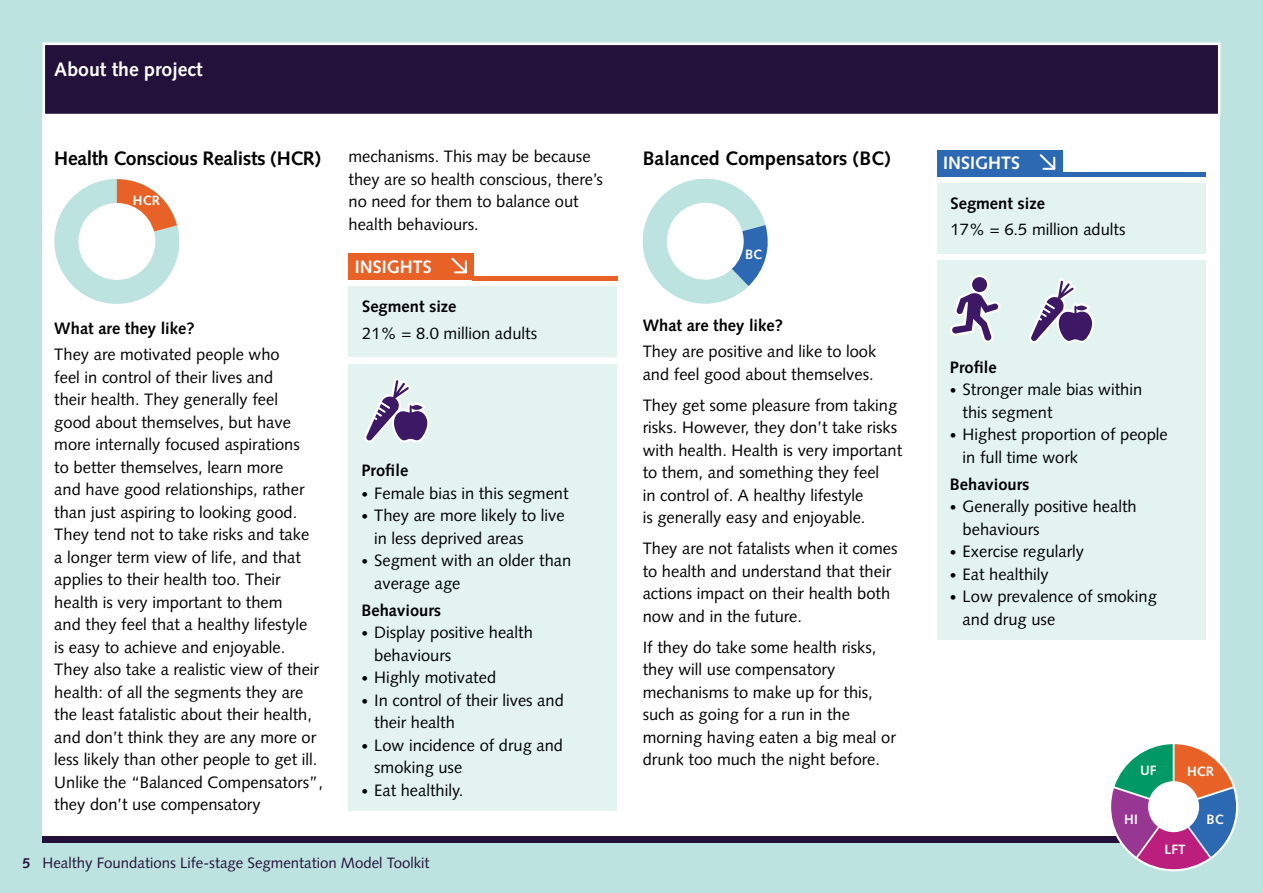
<style>
.page{position:relative;width:1263px;height:893px;background:#bde3e0}
.page>*{position:absolute;margin:0;border:0;box-sizing:border-box;transform-origin:0 0}
.t1{font:700 19.5px "Syntax";letter-spacing:-.02em;color:#000}
.t2{font:700 19.5px "Syntax";color:#000}
.t3{font:700 19.5px "Syntax";color:#fff}
.t4{font:700 18px "Syntax";color:#fff}
.t5{font:16.5px/22.5px "Syntax";color:#000}
.t6{font:700 16.5px "Syntax";color:#000}
.t7{font:15px "Syntax";color:#24113b}
.t8{font:700 14.25px "Syntax";color:#24113b}
.t9{font:700 13.5px "Syntax";color:#fff}
.s1{font-size:13.5px}
</style>
<div class="page">
<div style="left:43px;top:114px;width:1177px;height:723px;background:#fff"></div>
<div style="left:43px;top:837px;width:1177px;height:6px;background:#24113b"></div>
<svg style="left:1111px;top:744px;width:125px;height:125px"></svg>
<div style="left:1148px;top:781px;width:51px;height:51px;background:#fff;border-radius:50%"></div>
<div style="left:54px;top:179px;width:125px;height:125px;background:#bde3e0;border-radius:50%"></div>
<svg style="left:117px;top:179px;width:60px;height:62px"></svg>
<div style="left:78px;top:203px;width:77px;height:77px;background:#fff;border-radius:50%"></div>
<div style="left:348px;top:253px;width:126px;height:27px;background:#e86227"></div>
<svg style="left:451px;top:257px;width:16px;height:17px"></svg>
<hr style="left:472px;top:276px;width:145px;height:4px;background:#e86227">
<div style="left:348px;top:287px;width:269px;height:70px;background:#e3f3f0"></div>
<div style="left:348px;top:364px;width:269px;height:446px;background:#e3f3f0"></div>
<svg style="left:364px;top:378px;width:66px;height:65px"></svg>
<div style="left:643px;top:179px;width:125px;height:125px;background:#bde3e0;border-radius:50%"></div>
<svg style="left:732px;top:225px;width:36px;height:61px"></svg>
<div style="left:667px;top:203px;width:77px;height:77px;background:#fff;border-radius:50%"></div>
<div style="left:937px;top:150px;width:125px;height:27px;background:#2d68b2"></div>
<svg style="left:1039px;top:154px;width:17px;height:16px"></svg>
<div style="left:1060px;top:172px;width:145px;height:5px;background:#2d68b2"></div>
<div style="left:937px;top:183px;width:268px;height:70px;background:#e3f3f0"></div>
<div style="left:937px;top:260px;width:268px;height:379px;background:#e3f3f0"></div>
<svg style="left:950px;top:275px;width:51px;height:68px"></svg>
<svg style="left:1029px;top:278px;width:65px;height:65px"></svg>
<div style="left:43px;top:43px;width:1177px;height:73px;background:#24113b;border:3px solid #fff"></div>
<p class="t3" style="left:54px;top:58px;width:150px">About the project</p>
<p class="t1" style="left:54px;top:147px;width:268px">Health Conscious Realists (HCR)</p>
<p class="t9" style="left:133px;top:193px;width:28px">HCR</p>
<p class="t6" style="left:54px;top:318px;width:142px">What are they like?</p>
<p class="t5" style="left:54px;top:343px;width:270px">They are motivated people who<br>feel in control of their lives and<br>their health. They generally feel<br>good about themselves, but have more internally focused aspirations<br>to better themselves, learn more<br>and have good relationships, rather than just aspiring to looking good.<br>They tend not to take risks and take<br>a longer term view of life, and that applies to their health too. Their health is very important to them<br>and they feel that a healthy lifestyle<br>is easy to achieve and enjoyable.<br>They also take a realistic view of their health: of all the segments they are the least fatalistic about their health, and don’t think they are any more or less likely than other people to get ill.<br>Unlike the “Balanced Compensators”, they don’t use compensatory</p>
<p class="t5" style="left:348px;top:145px;width:256px">mechanisms. This may be because they are so health conscious, there’s no need for them to balance out health behaviours.</p>
<p class="t2" style="left:643px;top:147px;width:250px">Balanced Compensators (BC)</p>
<p class="t4" style="left:355px;top:256px;width:16px">Insights</p>
<p class="t6" style="left:362px;top:297px;width:96px">Segment size</p>
<p class="t5" style="left:362px;top:322px;width:176px">21% = 8.0 million adults</p>
<p class="t6" style="left:361px;top:461px;width:48px">Profile</p>
<p class="t5" style="left:361px;top:482px;width:209px"><span class="s1">•</span> Female bias in this segment</p>
<p class="t5" style="left:374px;top:504px;width:192px;text-indent:-13px"><span class="s1">•</span> They are more likely to live in less deprived areas</p>
<p class="t5" style="left:374px;top:549px;width:199px;text-indent:-13px"><span class="s1">•</span> Segment with an older than average age</p>
<p class="t6" style="left:361px;top:600px;width:81px">Behaviours</p>
<p class="t5" style="left:374px;top:621px;width:160px;text-indent:-13px"><span class="s1">•</span> Display positive health behaviours</p>
<p class="t5" style="left:361px;top:666px;width:136px"><span class="s1">•</span> Highly motivated</p>
<p class="t5" style="left:374px;top:689px;width:191px;text-indent:-13px"><span class="s1">•</span> In control of their lives and their health</p>
<p class="t5" style="left:374px;top:734px;width:190px;text-indent:-13px"><span class="s1">•</span> Low incidence of drug and smoking use</p>
<p class="t5" style="left:361px;top:779px;width:104px"><span class="s1">•</span> Eat healthily.</p>
<p class="t9" style="left:745px;top:247px;width:19px">BC</p>
<p class="t6" style="left:643px;top:315px;width:142px">What are they like?</p>
<p class="t5" style="left:643px;top:340px;width:235px">They are positive and like to look and feel good about themselves.</p>
<p class="t5" style="left:643px;top:394px;width:261px">They get some pleasure from taking risks. However, they don’t take risks with health. Health is very important to them, and something they feel<br>in control of. A healthy lifestyle<br>is generally easy and enjoyable.</p>
<p class="t5" style="left:643px;top:537px;width:256px">They are not fatalists when it comes to health and understand that their actions impact on their health both now and in the future.</p>
<p class="t5" style="left:643px;top:636px;width:255px">If they do take some health risks, they will use compensatory mechanisms to make up for this, such as going for a run in the morning having eaten a big meal or drunk too much the night before.</p>
<p class="t8" style="left:22px;top:855px;width:9px">5</p>
<p class="t7" style="left:43px;top:854px;width:389px">Healthy Foundations Life-stage Segmentation Model Toolkit</p>
<p class="t4" style="left:943px;top:153px;width:16px">Insights</p>
<p class="t6" style="left:950px;top:193px;width:96px">Segment size</p>
<p class="t5" style="left:950px;top:218px;width:176px">17% = 6.5 million adults</p>
<p class="t6" style="left:950px;top:358px;width:48px">Profile</p>
<p class="t5" style="left:963px;top:378px;width:181px;text-indent:-13px"><span class="s1">•</span> Stronger male bias within this segment</p>
<p class="t5" style="left:963px;top:423px;width:207px;text-indent:-13px"><span class="s1">•</span> Highest proportion of people in full time work</p>
<p class="t6" style="left:950px;top:474px;width:81px">Behaviours</p>
<p class="t5" style="left:963px;top:495px;width:176px;text-indent:-13px"><span class="s1">•</span> Generally positive health behaviours</p>
<p class="t5" style="left:950px;top:540px;width:136px"><span class="s1">•</span> Exercise regularly</p>
<p class="t5" style="left:950px;top:563px;width:100px"><span class="s1">•</span> Eat healthily</p>
<p class="t5" style="left:963px;top:585px;width:196px;text-indent:-13px"><span class="s1">•</span> Low prevalence of smoking and drug use</p>
<p class="t9" style="left:1140px;top:763px;width:18px">UF</p>
<p class="t9" style="left:1124px;top:811px;width:15px">HI</p>
<p class="t9" style="left:1187px;top:763px;width:28px">HCR</p>
<p class="t9" style="left:1207px;top:812px;width:19px">BC</p>
<p class="t9" style="left:1165px;top:841px;width:23px">LFT</p>
</div>
